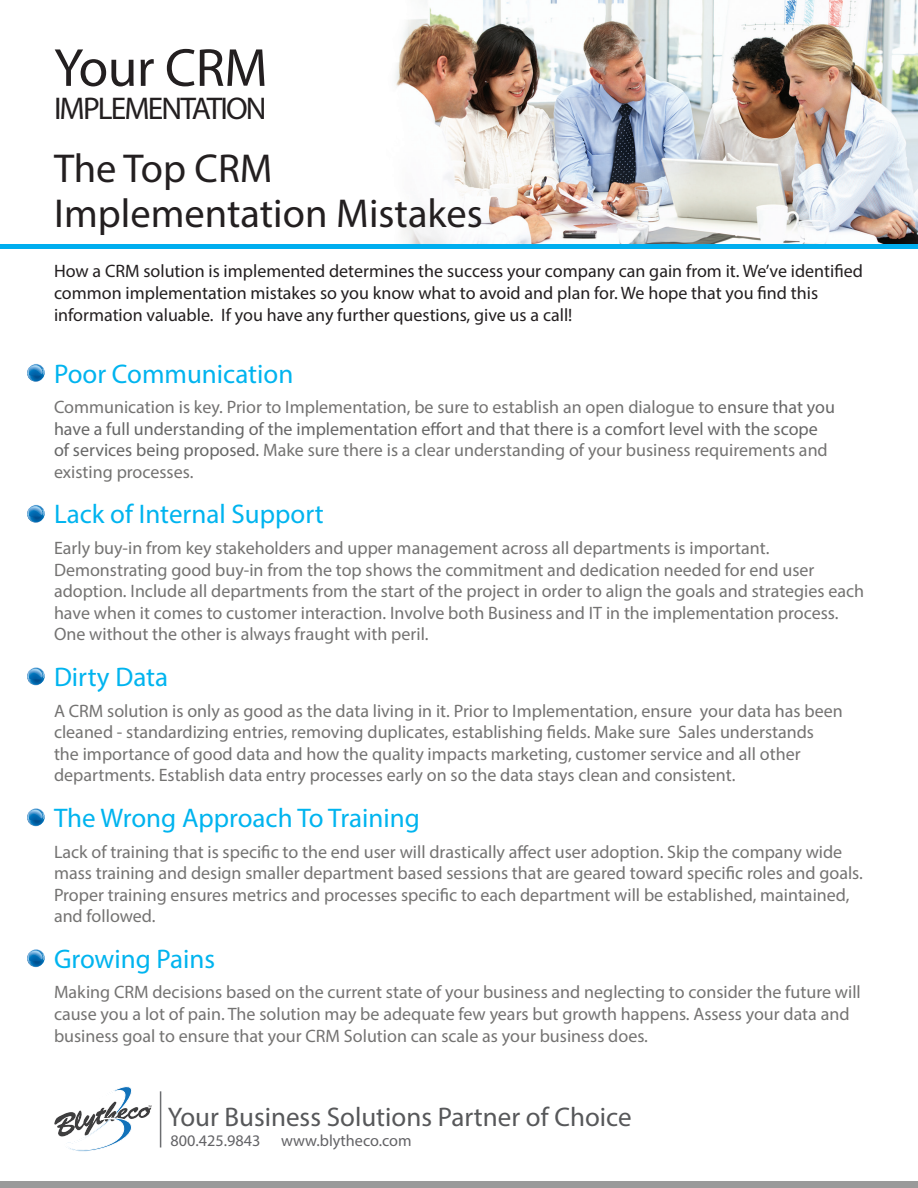
<style>
.page{position:relative;width:918px;height:1188px;background:#fff}
.page>*{position:absolute;margin:0;border:0;box-sizing:border-box;transform-origin:0 0}
.t1{font:54px "Myriad Pro";letter-spacing:-.01em;color:#231f20}
.t2{font:40.5px "Myriad Pro";color:#231f20}
.t3{font:31.5px "Myriad Pro";letter-spacing:-.06em;color:#231f20}
.t4{font:27px "Myriad Pro";color:#00b4ef}
.t5{font:27px "Myriad Pro";color:#57585a}
.t6{font:18px/21.6px "Myriad Pro";color:#747372}
.t7{font:18px/21.6px "Myriad Pro";color:#231f20}
.Paragraph_Style_1{font:16.2px "Myriad Pro";color:#636366}
.s1{color:#676767}
</style>
<div class="page">
<img style="left:387px;top:0;width:531px;height:245px">
<div style="left:0;top:1182px;width:918px;height:6px;background:#9a9a9a"></div>
<hr style="left:0;top:245px;width:918px;height:4px;background:#00aeef">
<svg style="left:54px;top:1086px;width:98px;height:66px"></svg>
<svg style="left:27px;top:950px;width:18px;height:17px"></svg>
<svg style="left:27px;top:809px;width:18px;height:17px"></svg>
<svg style="left:27px;top:668px;width:18px;height:17px"></svg>
<svg style="left:27px;top:505px;width:18px;height:17px"></svg>
<svg style="left:27px;top:364px;width:18px;height:18px"></svg>
<hr style="left:160px;top:1091px;width:1px;height:56px;background:#6c6d70">
<p class="t1" style="left:54px;top:34px;width:215px">Your CRM</p>
<p class="t3" style="left:54px;top:89px;width:214px">IMPLEMENTATION</p>
<p class="t2" style="left:54px;top:143px;width:220px">The Top CRM</p>
<p class="t2" style="left:54px;top:188px;width:430px">Implementation Mistakes</p>
<p class="t7" style="left:54px;top:260px;width:810px">How a CRM solution is implemented determines the success your company can gain from it. We’ve identified common implementation mistakes so you know what to avoid and plan for. We hope that you find this information valuable. If you have any further questions, give us a call!</p>
<p class="t4" style="left:54px;top:357px;width:241px">Poor Communication</p>
<p class="t6" style="left:54px;top:396px;width:783px">Communication is key. Prior to Implementation, be sure to establish an open dialogue to <span class="s1">ensure that you have a full understanding of the implementation effort and that there is a comfort level with the scope of services being proposed.</span> Make sure there is a clear understanding of your business requirements and existing processes.</p>
<p class="t4" style="left:54px;top:498px;width:271px">Lack of Internal Support</p>
<p class="t6" style="left:54px;top:537px;width:812px">Early buy-in from key stakeholders and upper management across all departments is important.<br>Demonstrating good buy-in from the top shows the commitment and dedication needed for end user adoption. Include all departments from the start of the project in order to align the goals and strategies each have when it comes to customer interaction. Involve both Business and IT in the implementation process.<br>One without the other is always fraught with peril.</p>
<p class="t4" style="left:54px;top:660px;width:116px">Dirty Data</p>
<p class="t6" style="left:54px;top:699px;width:790px">A CRM solution is only as good as the data living in it. Prior to Implementation, ensure your data has been cleaned - standardizing entries, removing duplicates, establishing fields. Make sure Sales understands the importance of good data and how the quality impacts marketing, customer service and all other departments. Establish data entry processes early on so the data stays clean and consistent.</p>
<p class="t4" style="left:54px;top:801px;width:367px">The Wrong Approach To Training</p>
<p class="t6" style="left:54px;top:840px;width:810px">Lack of training that is specific to the end user will drastically affect user adoption. Skip the company wide mass training and design smaller department based sessions that are geared toward specific roles and goals.<br>Proper training ensures metrics and processes specific to each department will be established, maintained, and followed.</p>
<p class="t4" style="left:54px;top:942px;width:163px">Growing Pains</p>
<p class="t6" style="left:54px;top:981px;width:808px">Making CRM decisions based on the current state of your business and neglecting to consider the future will cause you a lot of pain. The solution may be adequate few years but growth happens. Assess your data and business goal to ensure that your CRM Solution can scale as your business does.</p>
<p class="t5" style="left:168px;top:1100px;width:465px">Your Business Solutions Partner of Choice</p>
<p class="Paragraph_Style_1" style="left:171px;top:1131px;width:91px">800.425.9843</p>
<p class="Paragraph_Style_1" style="left:281px;top:1131px;width:132px">www.blytheco.com</p>
</div>
